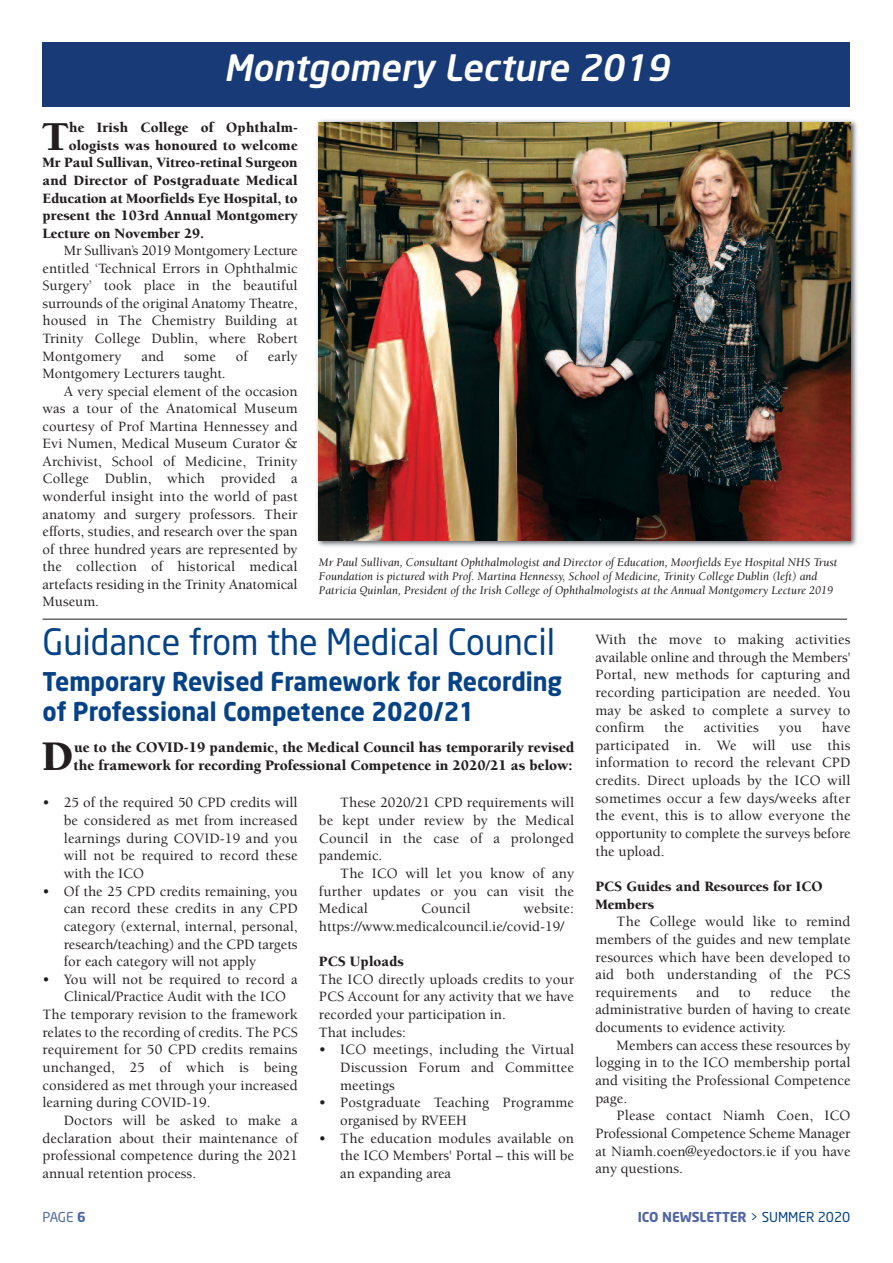
<style>
.page{position:relative;width:893px;height:1263px;background:#fff}
.page>*{position:absolute;margin:0;border:0;box-sizing:border-box;transform-origin:0 0}
.t1{font:900 43.35px "Berkeley";color:#231f20}
.t2{font:900 42.15px "Berkeley";color:#231f20}
.t3{font:36px "Neo Sans";color:#054286;scale:.95 1}
.t4{font:italic 500 36px "Neo Sans";color:#fff}
.t5{font:700 25.5px/30.6px "Neo Sans";color:#054286;scale:.95 1}
.t6{font:900 15px/18px "Berkeley";color:#231f20}
.t7{font:500 14.7px/17.7px "Berkeley";color:#231f20;text-align:justify}
.t8{font:900 14.7px/17.7px "Berkeley";color:#231f20}
.t9{font:700 13.5px "Neo Sans";color:#5167a1}
.t10{font:13.5px "Neo Sans";color:#5167a1}
.t11{font:italic 12px/14.4px "Berkeley";color:#231f20}
.s1{font-weight:700}
.s2{font-weight:400;color:#054286}
</style>
<div class="page">
<div style="left:43px;top:43px;width:807px;height:64px;background:#183b77"></div>
<img style="left:316px;top:120px;width:541px;height:427px">
<img style="left:319px;top:122px;width:531px;height:418px">
<hr style="left:43px;top:619px;width:804px;height:1px;background:#231f20">
<h3 class="t4" style="left:224px;top:48px;width:447px">Montgomery Lecture 2019</h3>
<h2 class="t2" style="left:42px;top:120px;width:28px">T</h2>
<p class="t8" style="left:69px;top:120px;width:230px">he Irish College of Ophthalm-</p>
<p class="t8" style="left:69px;top:138px;width:230px">ologists was honoured to welcome</p>
<p class="t8" style="left:43px;top:155px;width:257px">Mr Paul Sullivan, Vitreo-retinal Surgeon</p>
<p class="t8" style="left:43px;top:173px;width:257px">and Director of Postgraduate Medical</p>
<p class="t8" style="left:43px;top:190px;width:257px">Education at Moorfields Eye Hospital, to</p>
<p class="t8" style="left:43px;top:208px;width:257px">present the 103rd Annual Montgomery</p>
<p class="t8" style="left:43px;top:225px;width:163px">Lecture on November 29.</p>
<p class="t7" style="left:43px;top:243px;width:257px;text-indent:21px">Mr Sullivan’s 2019 Montgomery Lecture entitled ‘Technical Errors in Ophthalmic Surgery’ took place in the beautiful surrounds of the original Anatomy Theatre, housed in The Chemistry Building at Trinity College Dublin, where Robert Montgomery</p>
<p class="t7" style="left:141px;top:348px;width:24px">and</p>
<p class="t7" style="left:184px;top:348px;width:33px">some</p>
<p class="t7" style="left:236px;top:348px;width:13px">of</p>
<p class="t7" style="left:268px;top:348px;width:31px">early</p>
<p class="t7" style="left:43px;top:366px;width:185px">Montgomery Lecturers taught.</p>
<p class="t7" style="left:64px;top:383px;width:235px">A very special element of the occasion</p>
<p class="t7" style="left:43px;top:401px;width:257px">was a tour of the Anatomical Museum</p>
<p class="t7" style="left:43px;top:419px;width:257px">courtesy of Prof Martina Hennessey and</p>
<p class="t7" style="left:43px;top:436px;width:257px">Evi Numen, Medical Museum Curator &amp;</p>
<p class="t7" style="left:43px;top:454px;width:257px">Archivist, School of Medicine, Trinity</p>
<p class="t7" style="left:43px;top:471px;width:257px">College Dublin, which provided a</p>
<p class="t7" style="left:43px;top:489px;width:257px">wonderful insight into the world of past</p>
<p class="t7" style="left:43px;top:506px;width:257px">anatomy and surgery professors. Their</p>
<p class="t7" style="left:43px;top:524px;width:257px">efforts, studies, and research over the span</p>
<p class="t7" style="left:43px;top:541px;width:257px">of three hundred years are represented by</p>
<p class="t7" style="left:43px;top:559px;width:257px">the collection of historical medical</p>
<p class="t7" style="left:43px;top:576px;width:257px">artefacts residing in the Trinity Anatomical</p>
<p class="t7" style="left:43px;top:594px;width:58px">Museum.</p>
<p class="t11" style="left:319px;top:556px;width:520px">Mr Paul Sullivan, Consultant Ophthalmologist and Director of Education, Moorfields Eye Hospital NHS Trust<br>Foundation is pictured with Prof. Martina Hennessy, School of Medicine, Trinity College Dublin (left) and<br>Patricia Quinlan, President of the Irish College of Ophthalmologists at the Annual Montgomery Lecture 2019</p>
<h3 class="t3" style="left:43px;top:622px;width:541px">Guidance from the Medical Council</h3>
<h3 class="t5" style="left:43px;top:667px;width:548px">Temporary Revised Framework for Recording of Professional Competence 2020/21</h3>
<h1 class="t1" style="left:42px;top:739px;width:34px">D</h1>
<p class="t6" style="left:74px;top:739px;width:502px">ue to the COVID-19 pandemic, the Medical Council has temporarily revised the framework for recording Professional Competence in 2020/21 as below:</p>
<p class="t7" style="left:64px;top:795px;width:235px;text-indent:-21px">• 25 of the required 50 CPD credits will be considered as met from increased learnings during COVID-19 and you will not be required to record these with the ICO</p>
<p class="t7" style="left:64px;top:883px;width:235px;text-indent:-21px">• Of the 25 CPD credits remaining, you can record these credits in any CPD category (external, internal, personal, research/teaching) and the CPD targets for each category will not apply</p>
<p class="t7" style="left:43px;top:971px;width:257px">• You will not be required to record a</p>
<p class="t7" style="left:64px;top:989px;width:224px">Clinical/Practice Audit with the ICO</p>
<p class="t7" style="left:43px;top:1007px;width:257px">The temporary revision to the framework</p>
<p class="t7" style="left:43px;top:1024px;width:257px">relates to the recording of credits. The PCS</p>
<p class="t7" style="left:43px;top:1042px;width:257px">requirement for 50 CPD credits remains</p>
<p class="t7" style="left:43px;top:1060px;width:257px">unchanged, 25 of which is being</p>
<p class="t7" style="left:43px;top:1077px;width:257px">considered as met through your increased</p>
<p class="t7" style="left:43px;top:1095px;width:169px">learning during COVID-19.</p>
<p class="t7" style="left:64px;top:1113px;width:235px">Doctors will be asked to make a</p>
<p class="t7" style="left:43px;top:1130px;width:257px">declaration about their maintenance of</p>
<p class="t7" style="left:43px;top:1148px;width:257px">professional competence during the 2021</p>
<p class="t7" style="left:43px;top:1166px;width:155px">annual retention process.</p>
<p class="t7" style="left:319px;top:795px;width:257px;text-indent:21px">These 2020/21 CPD requirements will be kept under review by the Medical Council in the case of a prolonged pandemic.</p>
<p class="t7" style="left:319px;top:866px;width:257px;text-indent:21px">The ICO will let you know of any further updates or you can visit the Medical</p>
<p class="t7" style="left:319px;top:901px;width:257px;text-indent:205px">website: https://www.medicalcouncil.ie/covid-19/</p>
<p class="t8" style="left:319px;top:954px;width:86px">PCS Uploads</p>
<p class="t7" style="left:319px;top:972px;width:257px;text-align:left">The ICO directly uploads credits to your<br>PCS Account for any activity that we have recorded your participation in.<br>That includes:</p>
<p class="t7" style="left:340px;top:1042px;width:235px;text-indent:-21px">• ICO meetings, including the Virtual Discussion Forum and Committee meetings</p>
<p class="t7" style="left:340px;top:1095px;width:235px;text-indent:-21px">• Postgraduate Teaching Programme organised by RVEEH</p>
<p class="t7" style="left:340px;top:1130px;width:235px;text-indent:-21px">• The education modules available on the ICO Members' Portal – this will be an expanding area</p>
<p class="t7" style="left:421px;top:901px;width:51px">Council</p>
<p class="t7" style="left:595px;top:632px;width:257px">With the move to making activities available online and through the Members' Portal, new methods for capturing and recording participation are needed. You may be asked to complete a survey to confirm</p>
<p class="t7" style="left:595px;top:720px;width:257px;text-indent:226px">have participated in. We will use this information to record the relevant CPD credits. Direct uploads by the ICO will sometimes occur a few days/weeks after the event, this is to allow everyone the opportunity to complete the surveys before the upload.</p>
<p class="t8" style="left:595px;top:879px;width:229px">PCS Guides and Resources for ICO<br>Members</p>
<p class="t7" style="left:595px;top:914px;width:257px;text-indent:21px">The College would like to remind members of the guides and new template resources which have been developed to aid both understanding of the PCS requirements</p>
<p class="t7" style="left:664px;top:720px;width:21px">the</p>
<p class="t7" style="left:704px;top:720px;width:57px">activities</p>
<p class="t7" style="left:779px;top:720px;width:25px">you</p>
<p class="t7" style="left:595px;top:984px;width:257px;text-indent:236px">the administrative burden of having to create documents to evidence activity.</p>
<p class="t7" style="left:595px;top:1037px;width:257px;text-indent:21px">Members can access these resources by logging in to the ICO membership portal and visiting the Professional Competence page.</p>
<p class="t7" style="left:595px;top:1108px;width:257px;text-indent:21px">Please contact Niamh Coen, ICO Professional Competence Scheme Manager at Niamh.coen@eyedoctors.ie if you have any questions.</p>
<p class="t7" style="left:696px;top:984px;width:24px">and</p>
<p class="t7" style="left:738px;top:984px;width:14px">to</p>
<p class="t7" style="left:770px;top:984px;width:43px">reduce</p>
<p class="t10" style="left:43px;top:1210px;width:45px">PAGE <span class="s1">6</span></p>
<p class="t9" style="left:638px;top:1210px;width:214px">ICO NEWSLETTER <span class="s2">&gt; SUMMER 2020</span></p>
</div>
